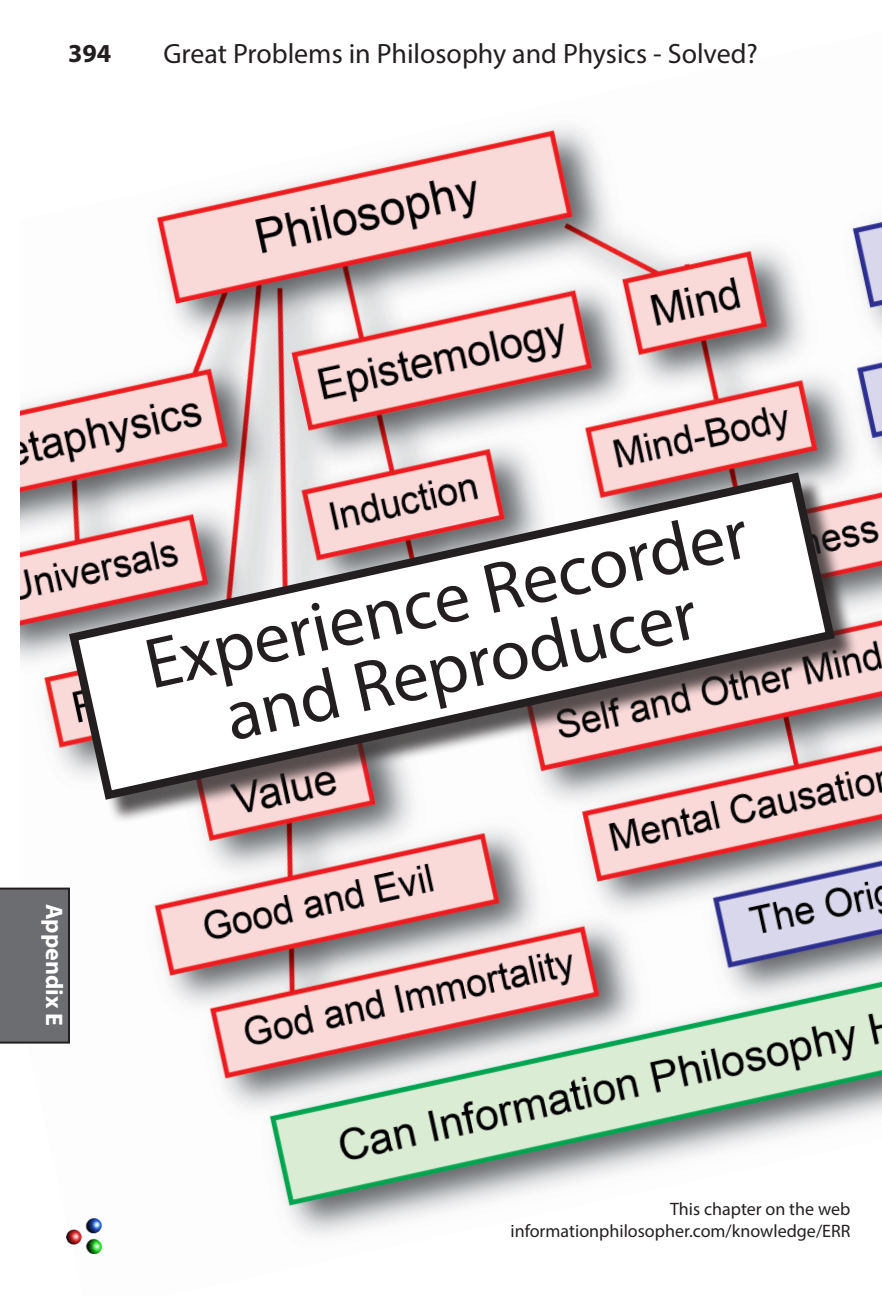
<style>
.page{position:relative;width:882px;height:1296px;background:#fff}
.page>*{position:absolute;margin:0;border:0;box-sizing:border-box;transform-origin:0 0}
.t1{font:72px/67.6px "Myriad Pro";color:#231f20;text-align:center}
.t2{font:28px "Myriad Pro";color:#231f20}
.t3{font:700 26px "Myriad Pro";color:#231f20}
.t4{font:700 24px "Myriad Pro";color:#fff}
.t5{font:18px/21.6px "Myriad Pro";color:#231f20;text-align:right}
</style>
<div class="page">
<img style="left:20px;top:126px;width:826px;height:1115px">
<svg style="left:846px;top:219px;width:36px;height:903px"></svg>
<div style="left:73px;top:477px;width:786px;height:347px;background:#231f20;opacity:.75"></div>
<svg style="left:64px;top:468px;width:776px;height:337px"></svg>
<img style="left:67px;top:1218px;width:35px;height:36px">
<div style="left:0;top:888px;width:70px;height:156px;background:#6c6d70"></div>
<h3 class="t3" style="left:68px;top:36px;width:45px">394</h3>
<h2 class="t2" style="left:163px;top:36px;width:596px">Great Problems in Philosophy and Physics - Solved?</h2>
<h3 class="t4" style="left:70px;top:904px;width:124px;rotate:90deg">Appendix E</h3>
<h1 class="t1" style="left:139px;top:629px;width:617px;rotate:-12deg">Experience Recorder and Reproducer</h1>
<p class="t5" style="left:511px;top:1198px;width:341px">This chapter on the web informationphilosopher.com/knowledge/ERR</p>
</div>
